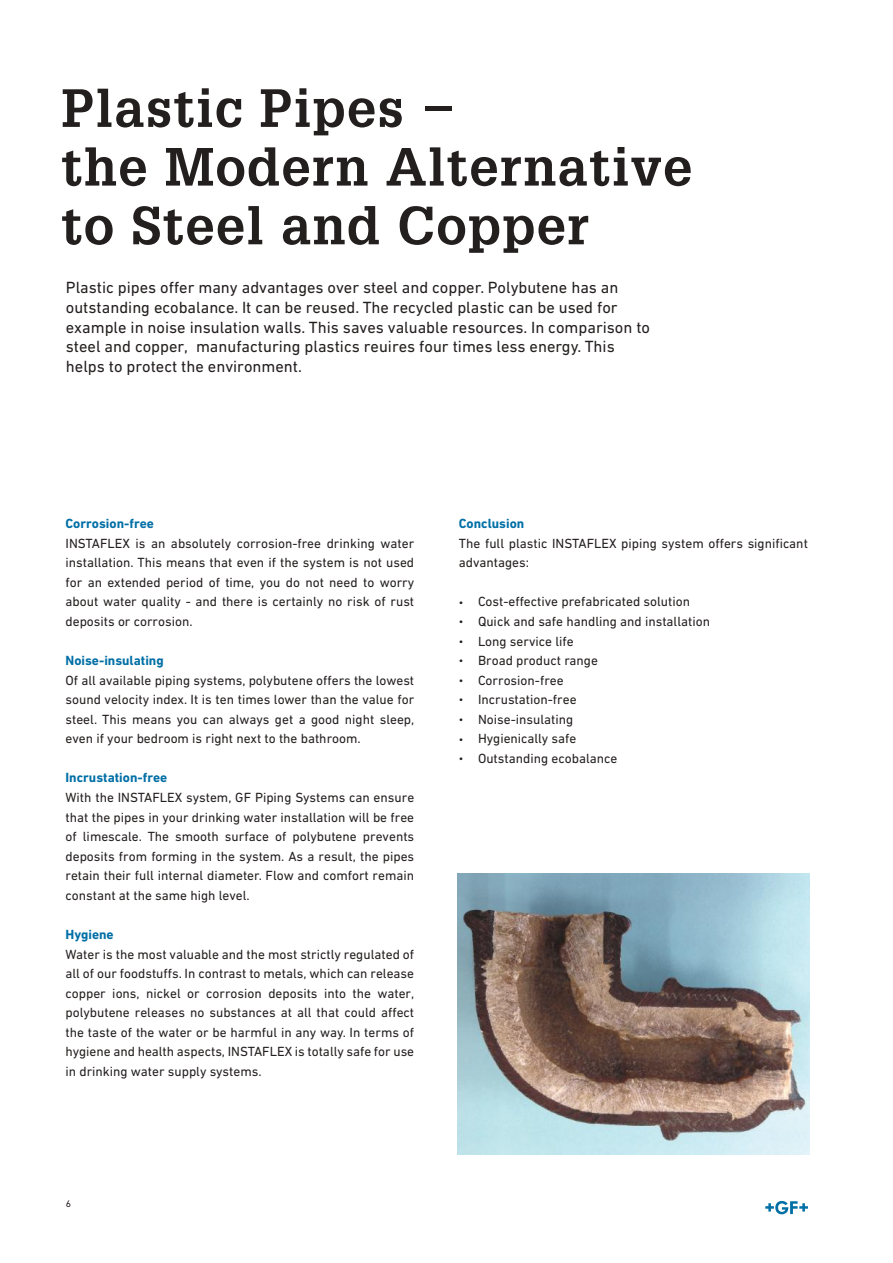
<style>
.page{position:relative;width:893px;height:1263px;background:#fff}
.page>*{position:absolute;margin:0;border:0;box-sizing:border-box;transform-origin:0 0}
.t1{font:700 52.5px/58.7px "Glypha LT Pro";letter-spacing:.025em;color:#241f1f}
.t2{font:16.5px/19.5px "DIN Next W1 G";color:#241f1f}
.t3{font:13.5px/19.5px "DIN Next W1 G";color:#241f1f;text-align:justify}
.t4{font:700 13.5px "DIN Next W1 G";color:#006fa6}
.t5{font:9.75px "DIN Next W1 G";color:#241f1f}
.s1{font-size:10.5px}
</style>
<div class="page">
<img style="left:458px;top:874px;width:351px;height:280px">
<svg style="left:765px;top:1201px;width:43px;height:13px"></svg>
<h1 class="t1" style="left:61px;top:78px;width:632px">Plastic Pipes −<br>the Modern Alternative to Steel and Copper</h1>
<p class="t2" style="left:66px;top:278px;width:586px">Plastic pipes offer many advantages over steel and copper. Polybutene has an outstanding ecobalance. It can be reused. The recycled plastic can be used for example in noise insulation walls. This saves valuable resources. In comparison to steel and copper, manufacturing plastics reuires four times less energy. This helps to protect the environment.</p>
<p class="t4" style="left:66px;top:516px;width:90px">Corrosion-free</p>
<p class="t3" style="left:66px;top:533px;width:350px">INSTAFLEX is an absolutely corrosion-free drinking water installation. This means that even if the system is not used for an extended period of time, you do not need to worry about water quality - and there is certainly no risk of rust deposits or corrosion.</p>
<p class="t4" style="left:66px;top:653px;width:100px">Noise-insulating</p>
<p class="t3" style="left:66px;top:670px;width:350px">Of all available piping systems, polybutene offers the lowest sound velocity index. It is ten times lower than the value for steel. This means you can always get a good night sleep, even if your bedroom is right next to the bathroom.</p>
<p class="t4" style="left:66px;top:770px;width:103px">Incrustation-free</p>
<p class="t3" style="left:66px;top:787px;width:350px">With the INSTAFLEX system, GF Piping Systems can ensure that the pipes in your drinking water installation will be free of limescale. The smooth surface of polybutene prevents deposits from forming in the system. As a result, the pipes retain their full internal diameter. Flow and comfort remain constant at the same high level.</p>
<p class="t4" style="left:66px;top:926px;width:50px">Hygiene</p>
<p class="t3" style="left:66px;top:944px;width:350px">Water is the most valuable and the most strictly regulated of all of our foodstuffs. In contrast to metals, which can release copper ions, nickel or corrosion deposits into the water, polybutene releases no substances at all that could affect the taste of the water or be harmful in any way. In terms of hygiene and health aspects, INSTAFLEX is totally safe for use in drinking water supply systems.</p>
<p class="t4" style="left:459px;top:516px;width:67px">Conclusion</p>
<p class="t3" style="left:459px;top:533px;width:351px">The full plastic INSTAFLEX piping system offers significant advantages:</p>
<p class="t3" style="left:459px;top:592px;width:233px"><span class="s1">•</span> Cost-effective prefabricated solution</p>
<p class="t3" style="left:459px;top:611px;width:253px"><span class="s1">•</span> Quick and safe handling and installation</p>
<p class="t3" style="left:459px;top:631px;width:116px"><span class="s1">•</span> Long service life</p>
<p class="t3" style="left:459px;top:651px;width:141px"><span class="s1">•</span> Broad product range</p>
<p class="t3" style="left:459px;top:670px;width:106px"><span class="s1">•</span> Corrosion-free</p>
<p class="t3" style="left:459px;top:690px;width:119px"><span class="s1">•</span> Incrustation-free</p>
<p class="t3" style="left:459px;top:709px;width:116px"><span class="s1">•</span> Noise-insulating</p>
<p class="t3" style="left:459px;top:729px;width:119px"><span class="s1">•</span> Hygienically safe</p>
<p class="t3" style="left:459px;top:748px;width:160px"><span class="s1">•</span> Outstanding ecobalance</p>
<p class="t5" style="left:66px;top:1197px;width:7px">6</p>
</div>
